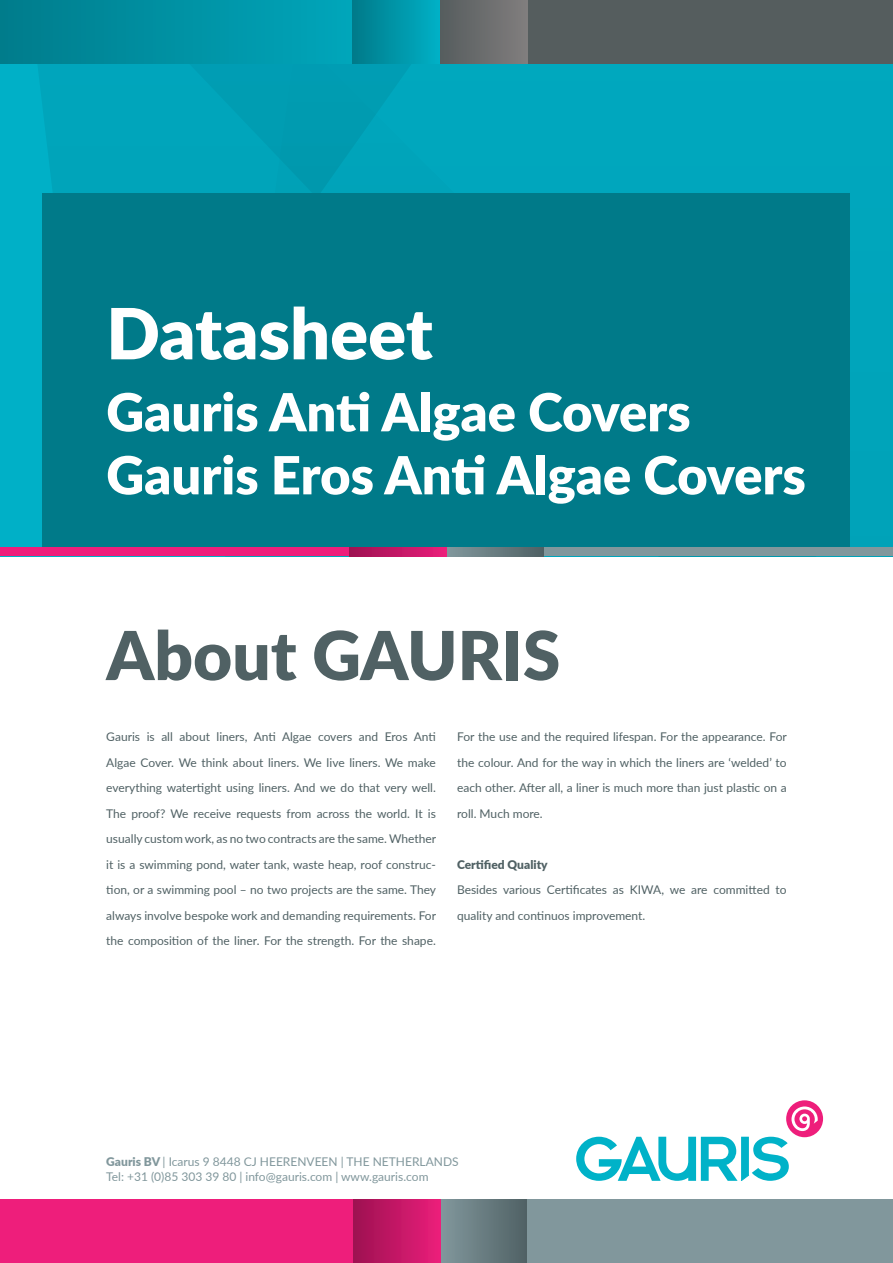
<style>
.page{position:relative;width:893px;height:1263px;background:#fff}
.page>*{position:absolute;margin:0;border:0;box-sizing:border-box;transform-origin:0 0}
.t1{font:900 70.5px "Lato";color:#fff}
.t2{font:900 67.5px "Lato";color:#506164}
.t3{font:900 52.5px/63px "Lato";color:#fff}
.t4{font:12px/25.5px "Lato";color:#506164;text-align:justify}
.t5{font:12px/15px "Lato";color:#81979c}
.t6{font:900 12px "Lato";color:#506164}
.s1{font-weight:900}
</style>
<div class="page">
<div style="left:440px;top:1199px;width:453px;height:64px;background:#81979c"></div>
<div style="left:0;top:1199px;width:440px;height:64px;background:#ee1e7b"></div>
<div style="left:440px;top:1199px;width:86px;height:64px;background:linear-gradient(to right,#82989d,#516266)"></div>
<div style="left:354px;top:1199px;width:86px;height:64px;background:linear-gradient(to right,#9e1051,#e91e7a)"></div>
<svg style="left:0;top:64px;width:110px;height:454px;background:#00acc2"></svg>
<div style="left:110px;top:64px;width:75px;height:129px;background:#00a5bb"></div>
<svg style="left:185px;top:64px;width:708px;height:483px;background:#00a4ba"></svg>
<div style="left:43px;top:193px;width:807px;height:363px;background:#007a89"></div>
<div style="left:446px;top:547px;width:447px;height:9px;background:#81979c"></div>
<div style="left:0;top:547px;width:446px;height:9px;background:#ee1e7b"></div>
<svg style="left:446px;top:547px;width:97px;height:9px"></svg>
<svg style="left:350px;top:547px;width:87px;height:9px"></svg>
<div style="left:440px;top:0;width:453px;height:64px;background:#555d5e"></div>
<svg style="left:0;top:0;width:352px;height:64px;background:#0091a3"></svg>
<div style="left:440px;top:0;width:88px;height:64px;background:linear-gradient(to right,#565d5e,#817d7e)"></div>
<div style="left:352px;top:0;width:88px;height:64px;background:linear-gradient(to right,#007a89,#00b0c6)"></div>
<div style="left:786px;top:1100px;width:37px;height:37px;background:#ee1e7b;border-radius:50%"></div>
<svg style="left:576px;top:1137px;width:213px;height:44px"></svg>
<svg style="left:791px;top:1106px;width:27px;height:25px"></svg>
<h1 class="t1" style="left:106px;top:281px;width:328px">Datasheet</h1>
<h3 class="t3" style="left:106px;top:378px;width:701px">Gauris Anti Algae Covers<br>Gauris Eros Anti Algae Covers</h3>
<h2 class="t2" style="left:106px;top:605px;width:456px">About GAURIS</h2>
<p class="t4" style="left:106px;top:723px;width:331px">Gauris is all about liners, Anti Algae covers and Eros Anti Algae Cover. We think about liners. We live liners. We make everything watertight using liners. And we do that very well.<br>The proof? We receive requests from across the world. It is usually custom work, as no two contracts are the same. Whether it is a swimming pond, water tank, waste heap, roof construc&shy;tion, or a swimming pool – no two projects are the same. They always involve bespoke work and demanding requirements. For the composition of the liner. For the strength. For the shape.</p>
<p class="t4" style="left:457px;top:723px;width:331px">For the use and the required lifespan. For the appearance. For the colour. And for the way in which the liners are ‘welded’ to each other. After all, a liner is much more than just plastic on a roll. Much more.</p>
<p class="t6" style="left:457px;top:855px;width:92px">Certified Quality</p>
<p class="t4" style="left:457px;top:876px;width:331px">Besides various Certificates as KIWA, we are committed to quality and continuos improvement.</p>
<p class="t5" style="left:106px;top:1153px;width:354px"><span class="s1">Gauris BV</span> | Icarus 9 8448 CJ HEERENVEEN | THE NETHERLANDS<br>Tel: +31 (0)85 303 39 80 | info@gauris.com | www.gauris.com</p>
</div>
